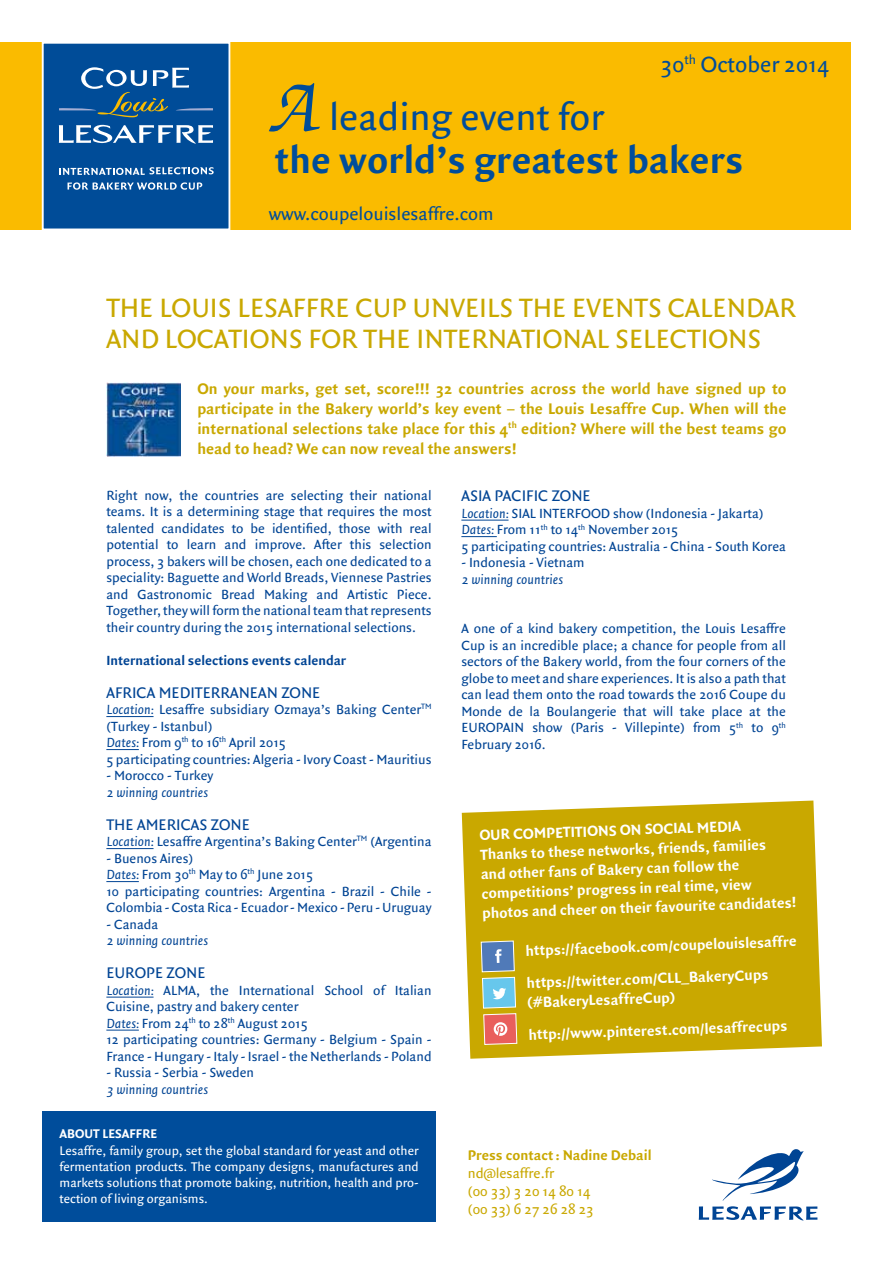
<style>
.page{position:relative;width:893px;height:1263px;background:#fff}
.page>*{position:absolute;margin:0;border:0;box-sizing:border-box;transform-origin:0 0}
.t1{font:700 40.35px/43px "Quadraat Sans";color:#004d9b}
.t2{font:28.5px/31.5px "Quadraat Sans";color:#c9a800}
.t3{font:23.7px "Quadraat Sans";color:#004d9b}
.t4{font:19.35px "Quadraat Sans";color:#004d9b}
.t5{font:700 16.5px/19.8px "Quadraat Sans";color:#c9a800;text-align:justify}
.t6{font:16.5px "Quadraat Sans";color:#004494}
.t7{font:700 15.75px/19.5px "Quadraat Sans";color:#fff}
.t8{font:15px/18px "Quadraat Sans";color:#c9a800}
.t9{font:700 15px "Quadraat Sans";color:#c9a800}
.t10{font:14.25px/16.5px "Quadraat Sans";color:#004494}
.t11{font:italic 14.25px "Quadraat Sans";color:#004494}
.t12{font:700 14.25px "Quadraat Sans";color:#004494}
.t13{font:13.5px/16.2px "Quadraat Sans";color:#fff;text-align:justify}
.t14{font:700 13.5px "Quadraat Sans";color:#fff}
.s1{font-family:"Zapf Chancery Std";font-weight:400;font-style:italic;font-size:75px;color:#004c98}
.s2{font-weight:400}
.s3{font-style:italic}
</style>
<div class="page">
<div style="left:0;top:43px;width:850px;height:187px;background:#fabb00"></div>
<div style="left:43px;top:43px;width:186px;height:186px;background:#004c98"></div>
<svg style="left:59px;top:125px;width:154px;height:19px"></svg>
<svg style="left:59px;top:67px;width:154px;height:50px"></svg>
<svg style="left:59px;top:167px;width:155px;height:8px"></svg>
<svg style="left:68px;top:182px;width:134px;height:8px"></svg>
<div style="left:42px;top:42px;width:188px;height:188px;border:2px solid #fff"></div>
<svg style="left:699px;top:1149px;width:118px;height:71px"></svg>
<div style="left:43px;top:1111px;width:393px;height:110px;background:#004d9b"></div>
<hr style="left:106px;top:716px;width:48px;height:1px;background:#004494">
<hr style="left:106px;top:749px;width:33px;height:1px;background:#004494">
<hr style="left:106px;top:848px;width:48px;height:1px;background:#004494">
<hr style="left:106px;top:881px;width:33px;height:1px;background:#004494">
<hr style="left:106px;top:997px;width:48px;height:1px;background:#004494">
<hr style="left:106px;top:1030px;width:33px;height:1px;background:#004494">
<hr style="left:461px;top:520px;width:48px;height:1px;background:#004494">
<hr style="left:461px;top:536px;width:36px;height:1px;background:#004494">
<img style="left:106px;top:383px;width:74px;height:74px">
<svg style="left:462px;top:800px;width:360px;height:259px;fill:#c9a800"></svg>
<svg style="left:480px;top:940px;width:38px;height:105px"></svg>
<h3 class="t3" style="left:661px;top:51px;width:170px">30<sup>th</sup> October 2014</h3>
<h1 class="t1" style="left:275px;top:97px;width:470px"><span class="s1">A</span> <span class="s2">leading event for<br></span>the world’s greatest bakers</h1>
<h3 class="t4" style="left:269px;top:202px;width:226px">www.coupelouislesaffre.com</h3>
<h2 class="t2" style="left:106px;top:293px;width:691px">THE LOUIS LESAFFRE CUP UNVEILS THE EVENTS CALENDAR<br>AND LOCATIONS FOR THE INTERNATIONAL SELECTIONS</h2>
<p class="t5" style="left:197px;top:379px;width:591px">On your marks, get set, score!!! 32 countries across the world have signed up to participate in the Bakery world’s key event – the Louis Lesaffre Cup. When will the international selections take place for this 4<sup>th</sup> edition? Where will the best teams go head to head? We can now reveal the answers!</p>
<p class="t10" style="left:106px;top:487px;width:327px;text-align:justify">Right now, the countries are selecting their national teams. It is a determining stage that requires the most talented candidates to be identified, those with real potential to learn and improve. After this selection process, 3 bakers will be chosen, each one dedicated to a speciality: Baguette and World Breads, Viennese Pastries and Gastronomic Bread Making and Artistic Piece.<br>Together, they will form the national team that represents their country during the 2015 international selections.</p>
<p class="t12" style="left:106px;top:652px;width:241px">International selections events calendar</p>
<p class="t6" style="left:106px;top:683px;width:216px">AFRICA MEDITERRANEAN ZONE</p>
<p class="t10" style="left:106px;top:702px;width:327px"><span class="s3">Location:</span> Lesaffre subsidiary Ozmaya’s Baking Center<sup>TM </sup>(Turkey - Istanbul)<br><span class="s3">Dates:</span> From 9<sup>th</sup> to 16<sup>th</sup> April 2015<br>5 participating countries: Algeria - Ivory Coast - Mauritius</p>
<p class="t10" style="left:106px;top:768px;width:109px">- Morocco - Turkey</p>
<p class="t11" style="left:106px;top:785px;width:103px">2 winning countries</p>
<p class="t6" style="left:106px;top:815px;width:145px">THE AMERICAS ZONE</p>
<p class="t10" style="left:106px;top:834px;width:327px"><span class="s3">Location:</span> Lesaffre Argentina’s Baking Center<sup>TM</sup> (Argentina</p>
<p class="t10" style="left:106px;top:850px;width:327px">- Buenos Aires)<br><span class="s3">Dates:</span> From 30<sup>th</sup> May to 6<sup>th</sup> June 2015<br>10 participating countries: Argentina - Brazil - Chile - Colombia - Costa Rica - Ecuador - Mexico - Peru - Uruguay</p>
<p class="t10" style="left:106px;top:916px;width:54px">- Canada</p>
<p class="t11" style="left:106px;top:933px;width:103px">2 winning countries</p>
<p class="t6" style="left:106px;top:963px;width:101px">EUROPE ZONE</p>
<p class="t10" style="left:106px;top:982px;width:327px"><span class="s3">Location:</span> ALMA, the International School of Italian Cuisine, pastry and bakery center<br><span class="s3">Dates:</span> From 24<sup>th</sup> to 28<sup>th</sup> August 2015<br>12 participating countries: Germany - Belgium - Spain - France - Hungary - Italy - Israel - the Netherlands - Poland</p>
<p class="t10" style="left:106px;top:1065px;width:149px">- Russia - Serbia - Sweden</p>
<p class="t11" style="left:106px;top:1082px;width:103px">3 winning countries</p>
<p class="t14" style="left:60px;top:1126px;width:99px">ABOUT LESAFFRE</p>
<p class="t13" style="left:60px;top:1142px;width:361px">Lesaffre, family group, set the global standard for yeast and other fermentation products. The company designs, manufactures and markets solutions that promote baking, nutrition, health and pro&shy;tection of living organisms.</p>
<p class="t6" style="left:461px;top:486px;width:131px">ASIA PACIFIC ZONE</p>
<p class="t10" style="left:461px;top:505px;width:326px"><span class="s3">Location:</span> SIAL INTERFOOD show (Indonesia - Jakarta)<br><span class="s3">Dates:</span> From 11<sup>th</sup> to 14<sup>th</sup> November 2015<br>5 participating countries: Australia - China - South Korea</p>
<p class="t10" style="left:461px;top:555px;width:125px">- Indonesia - Vietnam</p>
<p class="t11" style="left:461px;top:572px;width:103px">2 winning countries</p>
<p class="t10" style="left:461px;top:621px;width:326px;text-align:justify">A one of a kind bakery competition, the Louis Lesaffre Cup is an incredible place; a chance for people from all sectors of the Bakery world, from the four corners of the globe to meet and share experiences. It is also a path that can lead them onto the road towards the 2016 Coupe du Monde de la Boulangerie that will take place at the EUROPAIN show (Paris - Villepinte) from 5<sup>th</sup> to 9<sup>th </sup>February 2016.</p>
<p class="t7" style="left:479px;top:826px;width:316px;text-indent:217px;rotate:-2deg">media<br>Thanks to these networks, friends, families and other fans of Bakery can follow the competitions’ progress in real time, view photos and cheer on their favourite candidates!</p>
<p class="t7" style="left:525px;top:935px;width:273px;line-height:32.2px;rotate:-2deg">https://facebook.com/coupelouislesaffre https://twitter.com/CLL_BakeryCups</p>
<p class="t7" style="left:527px;top:987px;width:260px;line-height:32.2px;rotate:-2deg">(#BakeryLesaffreCup) http://www.pinterest.com/lesaffrecups</p>
<p class="t7" style="left:479px;top:826px;width:77px;rotate:-2deg">Our co mpetitions</p>
<p class="t7" style="left:620px;top:821px;width:35px;rotate:-2deg">on social</p>
<p class="t9" style="left:468px;top:1146px;width:185px">Press contact: Nadine Debail</p>
<p class="t8" style="left:468px;top:1164px;width:128px">nd@lesaffre.fr<br>(00 33) 3 20 14 80 14 (00 33) 6 27 26 28 23</p>
</div>
